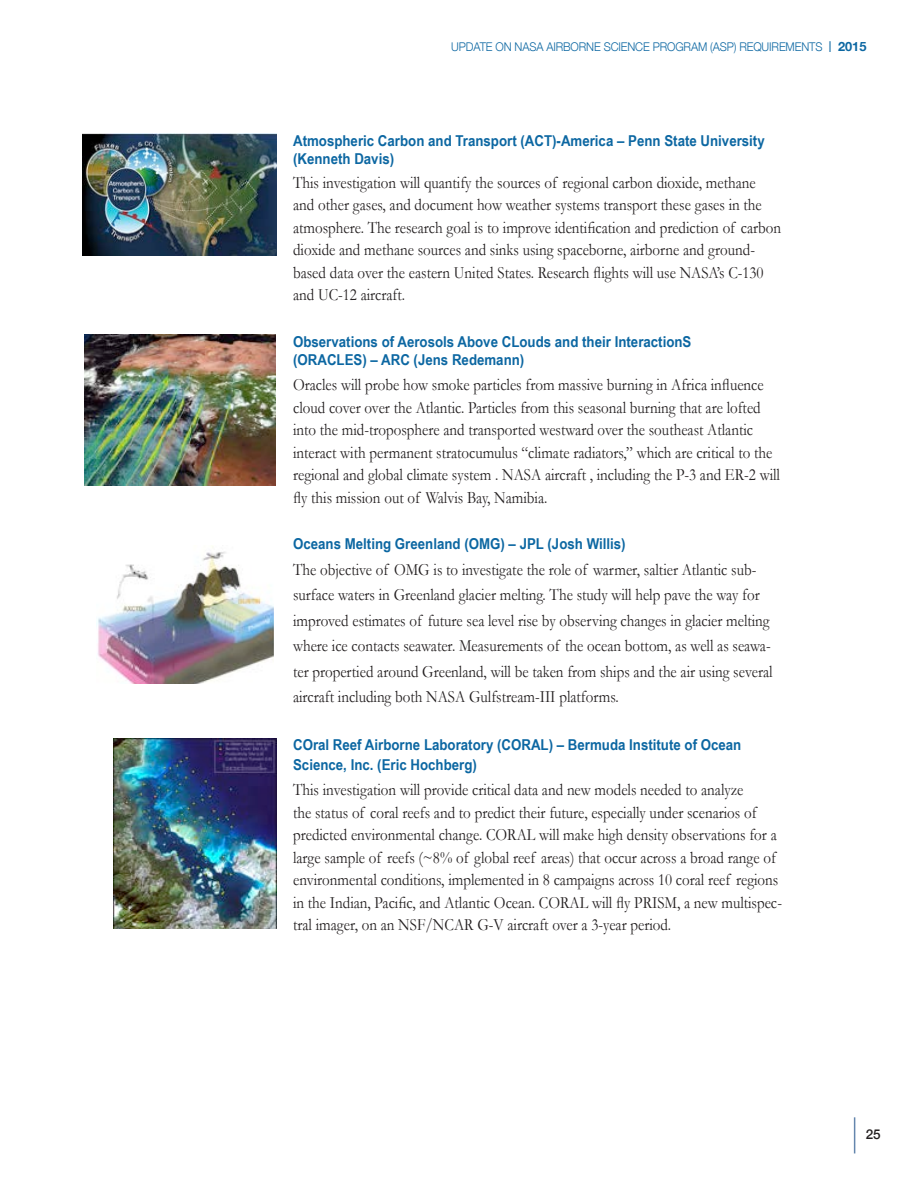
<style>
.page{position:relative;width:918px;height:1188px;background:#fff}
.page>*{position:absolute;margin:0;border:0;box-sizing:border-box;transform-origin:0 0}
.t1{font:17.25px/22.5px "Garamond";color:#231f20;scale:.87 1}
.t2{font:700 15px/18px "Arial Narrow";color:#0c67a2;scale:1.08 1}
.t3{font:500 13.5px "Helvetica Neue";color:#231f20}
.t4{font:300 12px "Helvetica Neue";letter-spacing:-.01em;color:#0c67a2;scale:.94 1}
.s1{font-size:15px}
.s2{font-weight:700;font-size:12.75px}
</style>
<div class="page">
<hr style="left:854px;top:1117px;width:1px;height:36px;background:#6486ad">
<img style="left:83px;top:134px;width:193px;height:121px">
<img style="left:84px;top:335px;width:192px;height:151px">
<img style="left:96px;top:546px;width:178px;height:137px">
<img style="left:113px;top:739px;width:163px;height:189px">
<p class="t4" style="left:451px;top:37px;width:443px">UPDATE ON NASA AIRBORNE SCIENCE PROGRAM (ASP) REQUIREMENTS <span class="s1">I</span> <span class="s2">2015</span></p>
<p class="t2" style="left:293px;top:131px;width:438px">Atmospheric Carbon and Transport (ACT)-America – Penn State University (Kenneth Davis)</p>
<p class="t1" style="left:293px;top:171px;width:563px">This investigation will quantify the sources of regional carbon dioxide, methane and other gases, and document how weather systems transport these gases in the atmosphere. The research goal is to improve identification and prediction of carbon dioxide and methane sources and sinks using spaceborne, airborne and ground&shy;based data over the eastern United States. Research flights will use NASA’s C-130 and UC-12 aircraft.</p>
<p class="t2" style="left:293px;top:332px;width:370px">Observations of Aerosols Above CLouds and their InteractionS (ORACLES) – ARC (Jens Redemann)</p>
<p class="t1" style="left:293px;top:374px;width:561px">Oracles will probe how smoke particles from massive burning in Africa influence cloud cover over the Atlantic. Particles from this seasonal burning that are lofted into the mid-troposphere and transported westward over the southeast Atlantic interact with permanent stratocumulus “climate radiators,” which are critical to the regional and global climate system . NASA aircraft , including the P-3 and ER-2 will fly this mission out of Walvis Bay, Namibia.</p>
<p class="t2" style="left:293px;top:534px;width:309px">Oceans Melting Greenland (OMG) – JPL (Josh Willis)</p>
<p class="t1" style="left:293px;top:557px;width:553px;line-height:25.5px">The objective of OMG is to investigate the role of warmer, saltier Atlantic sub&shy;surface waters in Greenland glacier melting. The study will help pave the way for improved estimates of future sea level rise by observing changes in glacier melting where ice contacts seawater. Measurements of the ocean bottom, as well as seawa&shy;ter propertied around Greenland, will be taken from ships and the air using several aircraft including both NASA Gulfstream-III platforms.</p>
<p class="t2" style="left:293px;top:735px;width:417px;line-height:19.5px">COral Reef Airborne Laboratory (CORAL) – Bermuda Institute of Ocean<br>Science, Inc. (Eric Hochberg)</p>
<p class="t1" style="left:293px;top:779px;width:564px">This investigation will provide critical data and new models needed to analyze<br>the status of coral reefs and to predict their future, especially under scenarios of predicted environmental change. CORAL will make high density observations for a large sample of reefs (~8% of global reef areas) that occur across a broad range of environmental conditions, implemented in 8 campaigns across 10 coral reef regions in the Indian, Pacific, and Atlantic Ocean. CORAL will fly PRISM, a new multispec&shy;tral imager, on an NSF/NCAR G-V aircraft over a 3-year period.</p>
<p class="t3" style="left:866px;top:1123px;width:17px">25</p>
</div>
